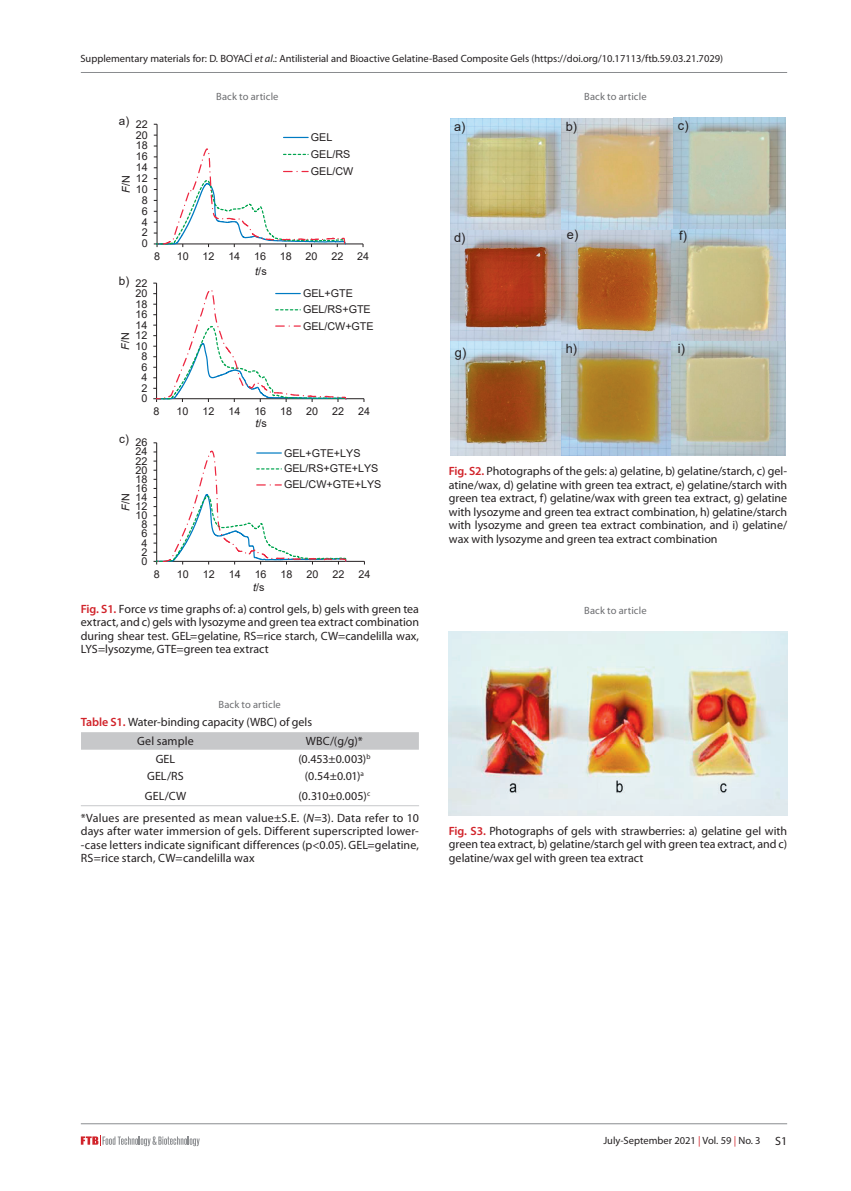
<style>
.page{position:relative;width:851px;height:1191px;background:#fff}
.page>*{position:absolute;margin:0;border:0;box-sizing:border-box;transform-origin:0 0}
.t1{font:12.75px "Arial";color:#231f20}
.Slike_i_Tablice{font:12px/13.5px "Myriad Pro";color:#231f20;text-align:justify}
.Tab_txt_ispod{font:12px/13.5px "Myriad Pro";letter-spacing:.01em;color:#231f20;text-align:justify}
.Tabela_Tekst{font:12px "Myriad Pro";letter-spacing:.01em;color:#231f20}
.t2{font:11.7px "Arial";color:#231f20}
.t3{font:10.8px/16.2px "Arial";color:#231f20}
.t4{font:10.5px "Myriad Pro";color:#231f20}
.Tabela_Tekst-2{font:10.5px "Myriad Pro";letter-spacing:.01em;color:#6c6d70}
.s1{font-style:italic}
.s2{font-weight:600;color:#d1232a}
.s3{color:#d1232a}
.s4{font-size:12px}
</style>
<div class="page">
<hr style="left:81px;top:1123px;width:706px;height:1px;background:#8a8c8f">
<svg style="left:81px;top:1135px;width:119px;height:11px"></svg>
<hr style="left:81px;top:72px;width:706px;height:1px;background:#8a8c8f">
<div style="left:81px;top:732px;width:338px;height:17px;background:#c7c8ca"></div>
<hr style="left:81px;top:805px;width:169px;height:1px;background:#c7c8ca">
<hr style="left:250px;top:805px;width:169px;height:1px;background:#c7c8ca">
<hr style="left:156px;top:398px;width:208px;height:1px;background:#231f20">
<svg style="left:153px;top:283px;width:194px;height:119px"></svg>
<hr style="left:157px;top:124px;width:1px;height:120px;background:#231f20">
<hr style="left:157px;top:243px;width:206px;height:1px;background:#231f20">
<svg style="left:283px;top:137px;width:25px;height:1px"></svg>
<svg style="left:154px;top:146px;width:193px;height:101px"></svg>
<hr style="left:156px;top:443px;width:1px;height:118px;background:#231f20">
<hr style="left:157px;top:561px;width:207px;height:1px;background:#231f20">
<svg style="left:153px;top:450px;width:194px;height:114px"></svg>
<img style="left:449px;top:631px;width:338px;height:184px">
<img style="left:450px;top:118px;width:335px;height:223px">
<img style="left:450px;top:341px;width:221px;height:114px">
<img style="left:671px;top:341px;width:114px;height:114px">
<p class="t4" style="left:80px;top:52px;width:644px">Supplementary materials for: D. BOYACİ <span class="s1">et al</span>.: Antilisterial and Bioactive Gelatine-Based Composite Gels (https://doi.org/10.17113/ftb.59.03.21.7029)</p>
<p class="t2" style="left:119px;top:113px;width:12px">a)</p>
<p class="t3" style="left:136px;top:116px;width:13px">22</p>
<p class="t3" style="left:136px;top:127px;width:13px">20</p>
<p class="t3" style="left:136px;top:137px;width:13px">18</p>
<p class="t3" style="left:136px;top:148px;width:13px">16</p>
<p class="t3" style="left:136px;top:159px;width:13px">14</p>
<p class="t3" style="left:136px;top:170px;width:13px">12</p>
<p class="t3" style="left:118px;top:193px;width:19px;rotate:-90deg"><span class="s1">F</span>/N</p>
<p class="t3" style="left:136px;top:181px;width:13px">10</p>
<p class="t3" style="left:142px;top:192px;width:7px">8</p>
<p class="t3" style="left:142px;top:203px;width:7px">6</p>
<p class="t3" style="left:142px;top:214px;width:7px">4</p>
<p class="t3" style="left:142px;top:224px;width:7px">2</p>
<p class="t3" style="left:142px;top:235px;width:7px">0</p>
<p class="Tabela_Tekst-2" style="left:216px;top:90px;width:64px">Back to article</p>
<p class="Tabela_Tekst-2" style="left:584px;top:90px;width:64px">Back to article</p>
<p class="t3" style="left:311px;top:128px;width:44px;line-height:17.1px">GEL<br>GEL/RS<br>GEL/CW</p>
<p class="t1" style="left:454px;top:118px;width:13px">a)</p>
<p class="t1" style="left:565px;top:118px;width:13px">b)</p>
<p class="t1" style="left:678px;top:117px;width:12px">c)</p>
<p class="t1" style="left:454px;top:229px;width:13px">d)</p>
<p class="t1" style="left:567px;top:226px;width:13px">e)</p>
<p class="t1" style="left:679px;top:227px;width:9px">f)</p>
<p class="t3" style="left:154px;top:248px;width:7px">8</p>
<p class="t3" style="left:177px;top:248px;width:13px">10</p>
<p class="t3" style="left:202px;top:248px;width:13px">12</p>
<p class="t3" style="left:228px;top:248px;width:13px">14</p>
<p class="t3" style="left:254px;top:248px;width:13px">16</p>
<p class="t3" style="left:280px;top:248px;width:13px">18</p>
<p class="t3" style="left:305px;top:248px;width:13px">20</p>
<p class="t3" style="left:331px;top:248px;width:13px">22</p>
<p class="t3" style="left:357px;top:248px;width:13px">24</p>
<p class="t2" style="left:119px;top:273px;width:12px">b)</p>
<p class="t3" style="left:135px;top:275px;width:13px">22</p>
<p class="t3" style="left:135px;top:285px;width:13px">20</p>
<p class="t3" style="left:135px;top:296px;width:13px">18</p>
<p class="t3" style="left:135px;top:306px;width:13px">16</p>
<p class="t3" style="left:135px;top:317px;width:13px">14</p>
<p class="t3" style="left:135px;top:327px;width:13px">12</p>
<p class="t3" style="left:117px;top:350px;width:19px;rotate:-90deg"><span class="s1">F</span>/N</p>
<p class="t3" style="left:135px;top:338px;width:13px">10</p>
<p class="t3" style="left:141px;top:348px;width:7px">8</p>
<p class="t3" style="left:141px;top:359px;width:7px">6</p>
<p class="t3" style="left:141px;top:369px;width:7px">4</p>
<p class="t3" style="left:141px;top:380px;width:7px">2</p>
<p class="t3" style="left:141px;top:390px;width:7px">0</p>
<p class="t3" style="left:255px;top:263px;width:13px"><span class="s1">t</span>/s</p>
<p class="t3" style="left:303px;top:285px;width:72px">GEL+GTE<br>GEL/RS+GTE<br>GEL/CW+GTE</p>
<p class="t3" style="left:153px;top:403px;width:7px">8</p>
<p class="t3" style="left:176px;top:403px;width:13px">10</p>
<p class="t3" style="left:202px;top:403px;width:13px">12</p>
<p class="t3" style="left:228px;top:403px;width:13px">14</p>
<p class="t3" style="left:254px;top:403px;width:13px">16</p>
<p class="t3" style="left:280px;top:403px;width:13px">18</p>
<p class="t3" style="left:306px;top:403px;width:13px">20</p>
<p class="t3" style="left:332px;top:403px;width:13px">22</p>
<p class="t3" style="left:358px;top:403px;width:13px">24</p>
<p class="t2" style="left:119px;top:431px;width:11px">c)</p>
<p class="t3" style="left:136px;top:434px;width:13px">26</p>
<p class="t3" style="left:136px;top:443px;width:13px">24</p>
<p class="t3" style="left:136px;top:452px;width:13px">22</p>
<p class="t3" style="left:136px;top:462px;width:13px">20</p>
<p class="t3" style="left:136px;top:471px;width:13px">18</p>
<p class="t3" style="left:136px;top:480px;width:13px">16</p>
<p class="t3" style="left:136px;top:489px;width:13px">14</p>
<p class="t3" style="left:117px;top:511px;width:19px;rotate:-90deg"><span class="s1">F</span>/N</p>
<p class="t3" style="left:136px;top:498px;width:13px">12</p>
<p class="t3" style="left:136px;top:507px;width:13px">10</p>
<p class="t3" style="left:141px;top:516px;width:7px">8</p>
<p class="t3" style="left:141px;top:525px;width:7px">6</p>
<p class="t3" style="left:141px;top:534px;width:7px">4</p>
<p class="t3" style="left:141px;top:544px;width:7px">2</p>
<p class="t3" style="left:141px;top:553px;width:7px">0</p>
<p class="t3" style="left:255px;top:415px;width:13px"><span class="s1">t</span>/s</p>
<p class="t3" style="left:284px;top:445px;width:99px">GEL+GTE+LYS<br>GEL/RS+GTE+LYS<br>GEL/CW+GTE+LYS</p>
<p class="t3" style="left:154px;top:565px;width:7px">8</p>
<p class="t3" style="left:177px;top:565px;width:13px">10</p>
<p class="t3" style="left:203px;top:565px;width:13px">12</p>
<p class="t3" style="left:229px;top:565px;width:13px">14</p>
<p class="t3" style="left:254px;top:565px;width:13px">16</p>
<p class="t3" style="left:280px;top:565px;width:13px">18</p>
<p class="t3" style="left:306px;top:565px;width:13px">20</p>
<p class="t3" style="left:332px;top:565px;width:13px">22</p>
<p class="t3" style="left:358px;top:565px;width:13px">24</p>
<p class="t3" style="left:253px;top:579px;width:13px"><span class="s1">t</span>/s</p>
<p class="Slike_i_Tablice" style="left:81px;top:601px;width:340px"><span class="s2">Fig. S1.</span> Force <span class="s1">vs</span> time graphs of: a) control gels, b) gels with green tea extract, and c) gels with lysozyme and green tea extract combination during shear test. GEL=gelatine, RS=rice starch, CW=candelilla wax, LYS=lysozyme, GTE=green tea extract</p>
<p class="Tabela_Tekst-2" style="left:218px;top:698px;width:64px">Back to article</p>
<p class="Slike_i_Tablice" style="left:81px;top:715px;width:233px"><span class="s2">Table S1.</span> Water-binding capacity (WBC) of gels</p>
<p class="Tabela_Tekst" style="left:137px;top:734px;width:58px">Gel sample</p>
<p class="Tabela_Tekst" style="left:306px;top:734px;width:58px">WBC/(g/g)*</p>
<p class="Tabela_Tekst" style="left:156px;top:751px;width:21px">GEL</p>
<p class="Tabela_Tekst" style="left:298px;top:751px;width:74px">(0.453±0.003)<sup>b</sup></p>
<p class="Tabela_Tekst" style="left:147px;top:769px;width:38px">GEL/RS</p>
<p class="Tabela_Tekst" style="left:305px;top:769px;width:60px">(0.54±0.01)<sup>a</sup></p>
<p class="Tabela_Tekst" style="left:145px;top:788px;width:43px">GEL/CW</p>
<p class="Tabela_Tekst" style="left:298px;top:788px;width:73px">(0.310±0.005)<sup>c</sup></p>
<p class="Tab_txt_ispod" style="left:81px;top:811px;width:339px">*Values are presented as mean value±S.E. (<span class="s1">N</span>=3). Data refer to 10 days after water immersion of gels. Different superscripted lower--case letters indicate significant differences (p&lt;0.05). GEL=gelatine, RS=rice starch, CW=candelilla wax</p>
<p class="t1" style="left:455px;top:344px;width:13px">g)</p>
<p class="t1" style="left:565px;top:340px;width:13px">h)</p>
<p class="t1" style="left:677px;top:340px;width:9px">i)</p>
<p class="Slike_i_Tablice" style="left:449px;top:464px;width:340px"><span class="s2">Fig. S2.</span> Photographs of the gels: a) gelatine, b) gelatine/starch, c) gel&shy;atine/wax, d) gelatine with green tea extract, e) gelatine/starch with green tea extract, f) gelatine/wax with green tea extract, g) gelatine with lysozyme and green tea extract combination, h) gelatine/starch with lysozyme and green tea extract combination, and i) gelatine/ wax with lysozyme and green tea extract combination</p>
<p class="Tabela_Tekst-2" style="left:584px;top:604px;width:64px">Back to article</p>
<p class="Slike_i_Tablice" style="left:449px;top:824px;width:340px"><span class="s2">Fig. S3.</span> Photographs of gels with strawberries: a) gelatine gel with green tea extract, b) gelatine/starch gel with green tea extract, and c) gelatine/wax gel with green tea extract</p>
<p class="t4" style="left:603px;top:1134px;width:185px">July-September 2021 <span class="s3">|</span> Vol. 59 <span class="s3">|</span> No. 3 <span class="s4">S1</span></p>
</div>
